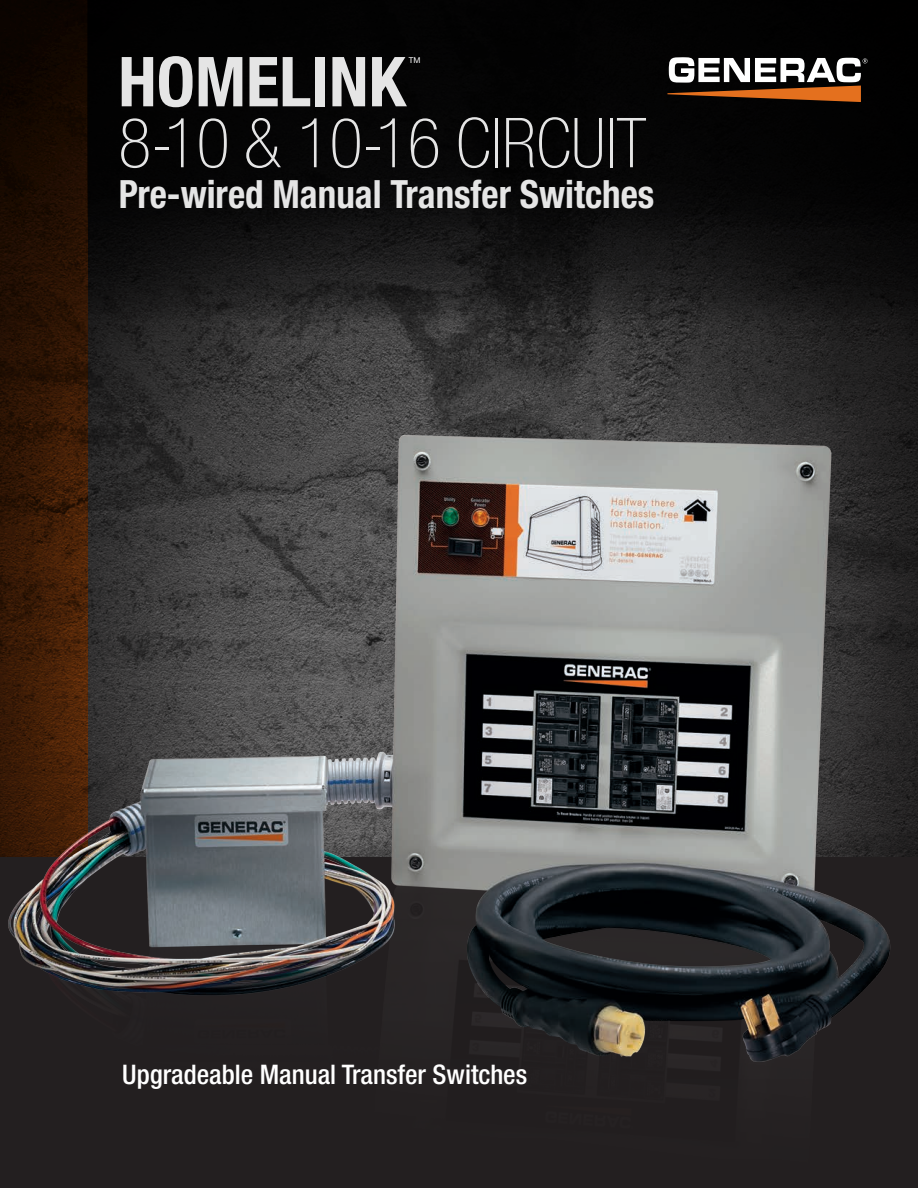
<style>
.page{position:relative;width:918px;height:1188px;background:#fff}
.page>*{position:absolute;margin:0;border:0;box-sizing:border-box;transform-origin:0 0}
.t1{font:100 condensed 69px "Helvetica Neue LT Std";color:#fff}
.t2{font:700 condensed 69px "Helvetica Neue LT Std";color:#fff}
.t3{font:700 condensed 39px "Helvetica Neue LT Std";color:#fff;scale:.95 1}
.t4{font:500 condensed 27px "Helvetica Neue LT Std";color:#fff}
.t5{font:8.1px "Helvetica Neue LT Std";color:#fff}
</style>
<div class="page">
<svg style="left:88px;top:336px;width:830px;height:72px;background:#353434"></svg>
<svg style="left:0;top:0;width:88px;height:408px;background:#1d0c01"></svg>
<svg style="left:88px;top:0;width:830px;height:336px;background:#0c0c0c"></svg>
<svg style="left:667px;top:57px;width:201px;height:45px"></svg>
<img style="left:0;top:408px;width:918px;height:780px">
<h1 class="t2" style="left:118px;top:40px;width:289px">HOMELINK</h1>
<p class="t5" style="left:409px;top:55px;width:13px">TM</p>
<h1 class="t1" style="left:118px;top:104px;width:529px">8-10 &amp; 10-16 CIRCUIT</h1>
<h2 class="t3" style="left:118px;top:171px;width:566px">Pre-wired Manual Transfer Switches</h2>
<p class="t4" style="left:122px;top:1058px;width:407px">Upgradeable Manual Transfer Switches</p>
</div>
